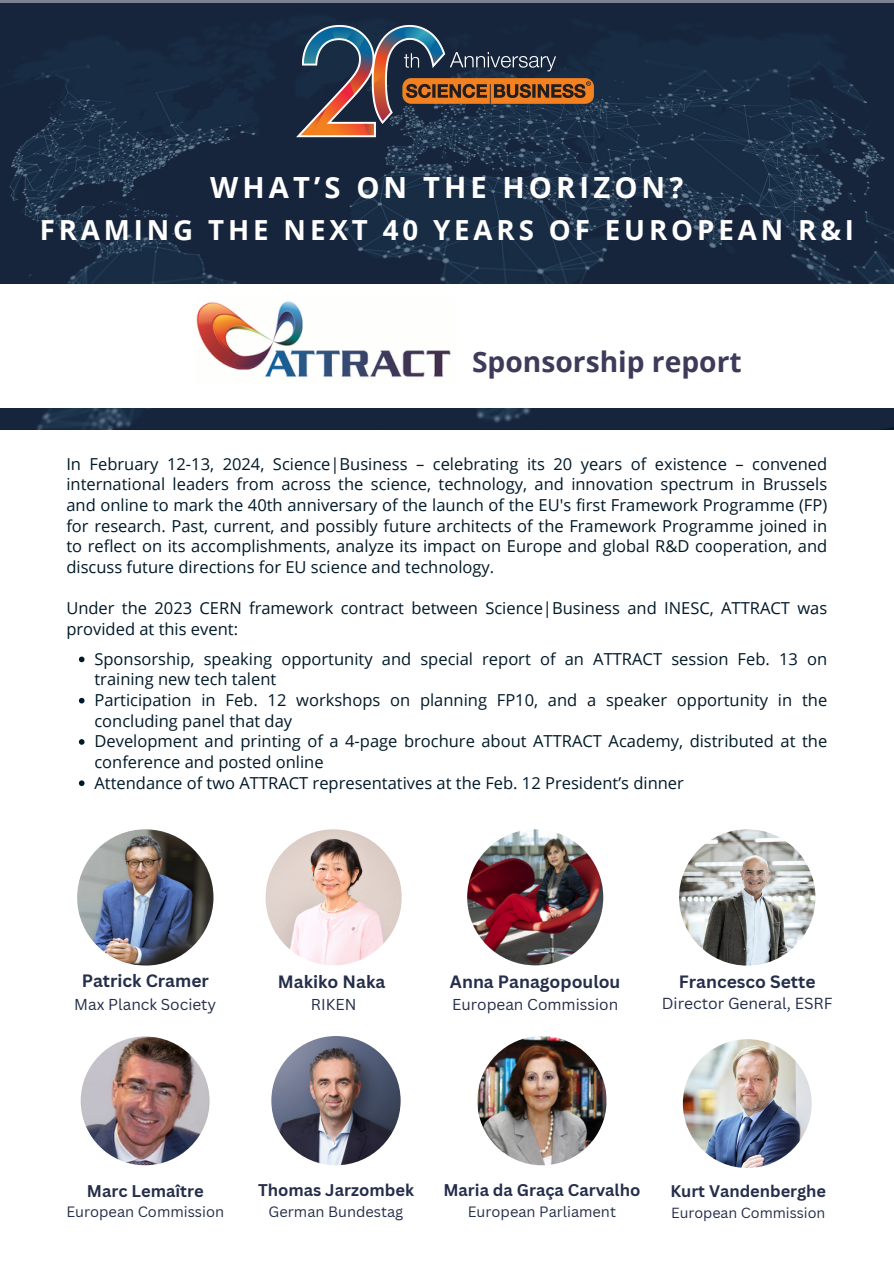
<style>
.page{position:relative;width:894px;height:1264px;background:#fff}
.page>*{position:absolute;margin:0;border:0;box-sizing:border-box;transform-origin:0 0}
.t1{font:700 29.1px "Open Sans";letter-spacing:.14em;color:#fff}
.t2{font:700 28.2px "Open Sans";color:#3d3a5a}
.t3{font:700 27.6px "Open Sans";letter-spacing:.14em;color:#fff}
.t4{font:700 17.4px "Canva Sans";color:#252e4a}
.t5{font:16.5px/20.7px "Open Sans";color:#001928}
.t6{font:700 16.5px "Canva Sans";color:#252e4a}
.t7{font:700 16.35px "Canva Sans";color:#252e4a}
.t8{font:15.6px "Canva Sans";color:#252e4a}
.t9{font:15.45px "Canva Sans";color:#252e4a}
.t10{font:15.3px "Canva Sans";color:#252e4a}
.t11{font:14.55px "Canva Sans";color:#252e4a}
.t12{font:14.25px "Canva Sans";color:#252e4a}
</style>
<div class="page">
<svg style="left:0;top:0;width:893px;height:429px;background:#1b2d44"></svg>
<div style="left:0;top:284px;width:893px;height:123px;background:#fff"></div>
<img style="left:296px;top:21px;width:301px;height:117px">
<svg style="left:79px;top:656px;width:5px;height:6px"></svg>
<svg style="left:79px;top:698px;width:5px;height:5px"></svg>
<svg style="left:79px;top:739px;width:5px;height:5px"></svg>
<svg style="left:79px;top:780px;width:5px;height:6px"></svg>
<img style="left:196px;top:301px;width:255px;height:76px">
<img style="left:77px;top:829px;width:136px;height:136px;border-radius:50%">
<img style="left:265px;top:829px;width:136px;height:136px;border-radius:50%">
<img style="left:467px;top:829px;width:136px;height:136px;border-radius:50%">
<img style="left:271px;top:1036px;width:129px;height:129px;border-radius:50%">
<img style="left:81px;top:1036px;width:128px;height:129px;border-radius:50%">
<img style="left:477px;top:1036px;width:129px;height:129px;border-radius:50%">
<img style="left:679px;top:829px;width:136px;height:136px;border-radius:50%">
<img style="left:682px;top:1039px;width:129px;height:128px;border-radius:50%">
<h1 class="t1" style="left:210px;top:167px;width:474px">WHAT’S ON THE HORIZON?</h1>
<h3 class="t3" style="left:40px;top:210px;width:815px">FRAMING THE NEXT 40 YEARS OF EUROPEAN R&amp;I</h3>
<p class="t2" style="left:472px;top:342px;width:271px">Sponsorship report</p>
<p class="t5" style="left:66px;top:453px;width:762px;text-align:justify">In February 12-13, 2024, Science|Business – celebrating its 20 years of existence – convened international leaders from across the science, technology, and innovation spectrum in Brussels and online to mark the 40th anniversary of the launch of the EU's first Framework Programme (FP) for research. Past, current, and possibly future architects of the Framework Programme joined in to reflect on its accomplishments, analyze its impact on Europe and global R&amp;D cooperation, and discuss future directions for EU science and technology.</p>
<h2 class="t5" style="left:66px;top:597px;width:762px">Under the 2023 CERN framework contract between Science|Business and INESC, ATTRACT was provided at this event:</h2>
<h3 class="t5" style="left:94px;top:648px;width:734px">Sponsorship, speaking opportunity and special report of an ATTRACT session Feb. 13 on training new tech talent</h3>
<h3 class="t5" style="left:94px;top:689px;width:734px">Participation in Feb. 12 workshops on planning FP10, and a speaker opportunity in the concluding panel that day</h3>
<p class="t5" style="left:94px;top:730px;width:734px">Development and printing of a 4-page brochure about ATTRACT Academy, distributed at the conference and posted online</p>
<p class="t5" style="left:94px;top:771px;width:590px">Attendance of two ATTRACT representatives at the Feb. 12 President’s dinner</p>
<p class="t4" style="left:82px;top:968px;width:129px">Patrick Cramer</p>
<p class="t9" style="left:74px;top:993px;width:143px">Max Planck Society</p>
<p class="t4" style="left:278px;top:969px;width:109px">Makiko Naka</p>
<p class="t10" style="left:311px;top:993px;width:47px">RIKEN</p>
<p class="t4" style="left:450px;top:969px;width:172px">Anna Panagopoulou</p>
<p class="t10" style="left:452px;top:993px;width:168px">European Commission</p>
<h3 class="t4" style="left:678px;top:969px;width:138px">Francesco Sette</h3>
<p class="t8" style="left:661px;top:992px;width:172px">Director General, ESRF</p>
<p class="t6" style="left:87px;top:1179px;width:118px">Marc Lemaître</p>
<h3 class="t11" style="left:66px;top:1201px;width:159px">European Commission</h3>
<p class="t6" style="left:258px;top:1178px;width:157px">Thomas Jarzombek</p>
<p class="t11" style="left:268px;top:1201px;width:136px">German Bundestag</p>
<p class="t6" style="left:443px;top:1178px;width:198px">Maria da Graça Carvalho</p>
<p class="t11" style="left:467px;top:1201px;width:150px">European Parliament</p>
<p class="t7" style="left:670px;top:1179px;width:157px">Kurt Vandenberghe</p>
<p class="t12" style="left:671px;top:1202px;width:156px">European Commission</p>
</div>
